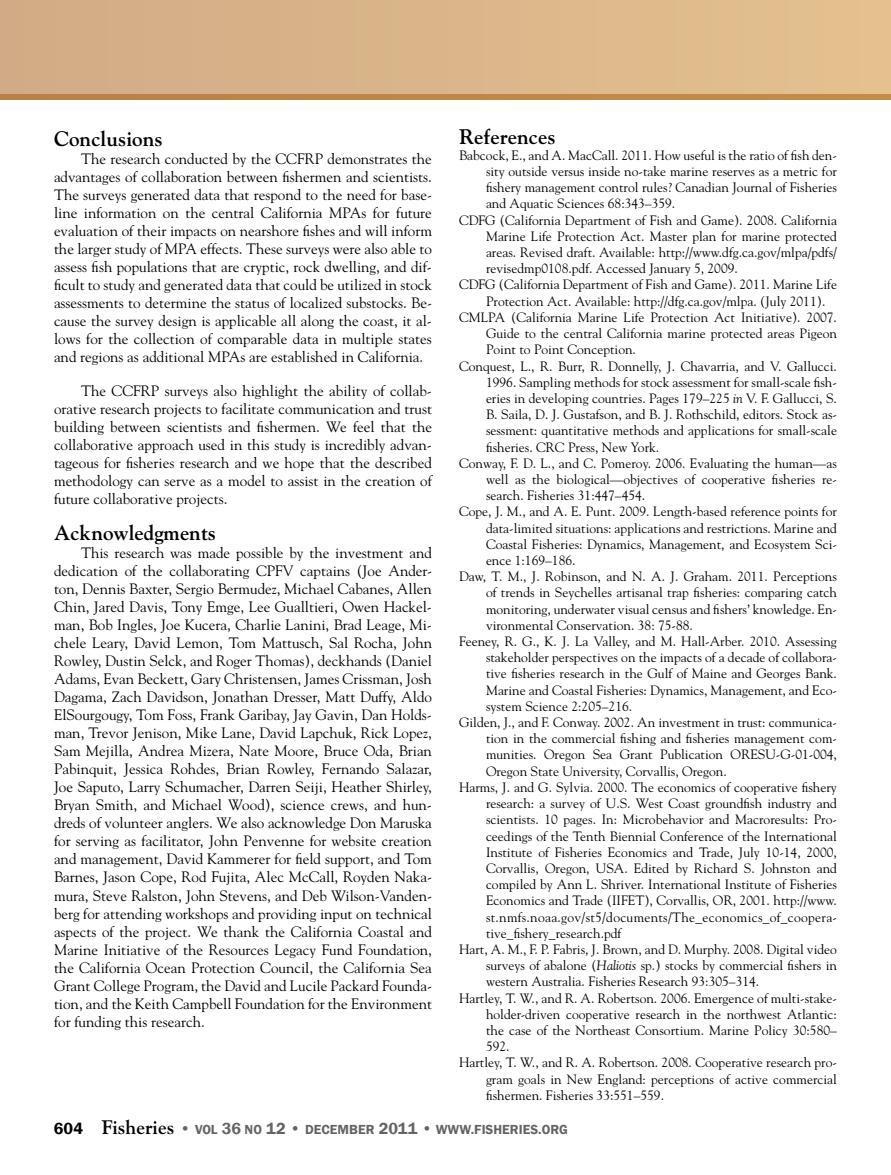
<style>
.page{position:relative;width:891px;height:1175px;background:#fff}
.page>*{position:absolute;margin:0;border:0;box-sizing:border-box;transform-origin:0 0}
.t1{font:700 21px "Goudy";color:#000}
.t2{font:15px/18px "Goudy";color:#000;text-align:justify}
.t3{font:13.5px "Goudy";color:#000}
.t4{font:13.5px "Goudy";letter-spacing:.02em;color:#000}
.t5{font:600 13.5px "Franklin Gothic";color:#636466}
.s1{font-style:italic}
.s2{font-size:16.5px;color:#000}
.s3{font-family:"Goudy";font-weight:700;font-size:19.5px;color:#000}
.s4{font-size:16.5px}
</style>
<div class="page">
<div style="left:0;top:0;width:891px;height:99px;background:#dab58a"></div>
<div style="left:0;top:94px;width:891px;height:5px;background:#be864a"></div>
<h1 class="t1" style="left:54px;top:126px;width:110px">Conclusions</h1>
<p class="t2" style="left:54px;top:149px;width:380px;text-indent:27px">The research conducted by the CCFRP demonstrates the advantages of collaboration between fishermen and scientists.<br>The surveys generated data that respond to the need for base&shy;line information on the central California MPAs for future evaluation of their impacts on nearshore fishes and will inform the larger study of MPA effects. These surveys were also able to assess fish populations that are cryptic, rock dwelling, and dif&shy;ficult to study and generated data that could be utilized in stock assessments to determine the status of localized substocks. Be&shy;cause the survey design is applicable all along the coast, it al&shy;lows for the collection of comparable data in multiple states and regions as additional MPAs are established in California.</p>
<p class="t2" style="left:54px;top:382px;width:380px;text-indent:27px">The CCFRP surveys also highlight the ability of collab&shy;orative research projects to facilitate communication and trust building between scientists and fishermen. We feel that the collaborative approach used in this study is incredibly advan&shy;tageous for fisheries research and we hope that the described methodology can serve as a model to assist in the creation of future collaborative projects.</p>
<h1 class="t1" style="left:54px;top:520px;width:164px">Acknowledgments</h1>
<p class="t2" style="left:54px;top:544px;width:380px;text-indent:27px">This research was made possible by the investment and dedication of the collaborating CPFV captains (Joe Ander&shy;ton, Dennis Baxter, Sergio Bermudez, Michael Cabanes, Allen Chin, Jared Davis, Tony Emge, Lee Gualltieri, Owen Hackel&shy;man, Bob Ingles, Joe Kucera, Charlie Lanini, Brad Leage, Mi&shy;chele Leary, David Lemon, Tom Mattusch, Sal Rocha, John Rowley, Dustin Selck, and Roger Thomas), deckhands (Daniel Adams, Evan Beckett, Gary Christensen, James Crissman, Josh Dagama, Zach Davidson, Jonathan Dresser, Matt Duffy, Aldo ElSourgougy, Tom Foss, Frank Garibay, Jay Gavin, Dan Holds&shy;man, Trevor Jenison, Mike Lane, David Lapchuk, Rick Lopez, Sam Mejilla, Andrea Mizera, Nate Moore, Bruce Oda, Brian Pabinquit, Jessica Rohdes, Brian Rowley, Fernando Salazar, Joe Saputo, Larry Schumacher, Darren Seiji, Heather Shirley, Bryan Smith, and Michael Wood), science crews, and hun&shy;dreds of volunteer anglers. We also acknowledge Don Maruska for serving as facilitator, John Penvenne for website creation and management, David Kammerer for field support, and Tom Barnes, Jason Cope, Rod Fujita, Alec McCall, Royden Naka&shy;mura, Steve Ralston, John Stevens, and Deb Wilson-Vanden&shy;berg for attending workshops and providing input on technical aspects of the project. We thank the California Coastal and Marine Initiative of the Resources Legacy Fund Foundation, the California Ocean Protection Council, the California Sea Grant College Program, the David and Lucile Packard Founda&shy;tion, and the Keith Campbell Foundation for the Environment for funding this research.</p>
<h1 class="t1" style="left:459px;top:124px;width:98px">References</h1>
<p class="t3" style="left:459px;top:147px;width:379px">Babcock, E., and A. MacCall. 2011. How useful is the ratio of fish den-</p>
<p class="t3" style="left:486px;top:163px;width:352px">sity outside versus inside no-take marine reserves as a metric for</p>
<p class="t3" style="left:486px;top:179px;width:353px">fishery management control rules? Canadian Journal of Fisheries</p>
<p class="t3" style="left:486px;top:195px;width:191px">and Aquatic Sciences 68:343–359.</p>
<p class="t3" style="left:459px;top:212px;width:380px">CDFG (California Department of Fish and Game). 2008. California</p>
<p class="t3" style="left:486px;top:228px;width:352px">Marine Life Protection Act. Master plan for marine protected</p>
<p class="t3" style="left:486px;top:244px;width:352px">areas. Revised draft. Available: http://www.dfg.ca.gov/mlpa/pdfs/</p>
<p class="t3" style="left:486px;top:260px;width:253px">revisedmp0108.pdf. Accessed January 5, 2009.</p>
<p class="t3" style="left:459px;top:276px;width:380px">CDFG (California Department of Fish and Game). 2011. Marine Life</p>
<p class="t3" style="left:486px;top:293px;width:341px">Protection Act. Available: http://dfg.ca.gov/mlpa. (July 2011).</p>
<p class="t3" style="left:459px;top:309px;width:379px">CMLPA (California Marine Life Protection Act Initiative). 2007.</p>
<p class="t3" style="left:486px;top:325px;width:353px">Guide to the central California marine protected areas Pigeon</p>
<p class="t3" style="left:486px;top:341px;width:152px">Point to Point Conception.</p>
<p class="t3" style="left:459px;top:357px;width:379px">Conquest, L., R. Burr, R. Donnelly, J. Chavarria, and V. Gallucci.</p>
<p class="t3" style="left:486px;top:374px;width:352px">1996. Sampling methods for stock assessment for small-scale fish-</p>
<p class="t3" style="left:486px;top:390px;width:352px">eries in developing countries. Pages 179–225 <span class="s1">in</span> V. F. Gallucci, S.</p>
<p class="t3" style="left:486px;top:406px;width:352px">B. Saila, D. J. Gustafson, and B. J. Rothschild, editors. Stock as-</p>
<p class="t3" style="left:486px;top:422px;width:353px">sessment: quantitative methods and applications for small-scale</p>
<p class="t3" style="left:486px;top:438px;width:175px">fisheries. CRC Press, New York.</p>
<p class="t3" style="left:459px;top:455px;width:379px">Conway, F. D. L., and C. Pomeroy. 2006. Evaluating the human—as</p>
<p class="t3" style="left:486px;top:471px;width:352px">well as the biological—objectives of cooperative fisheries re-</p>
<p class="t3" style="left:486px;top:487px;width:161px">search. Fisheries 31:447–454.</p>
<p class="t3" style="left:459px;top:503px;width:379px">Cope, J. M., and A. E. Punt. 2009. Length-based reference points for</p>
<p class="t3" style="left:486px;top:519px;width:352px">data-limited situations: applications and restrictions. Marine and</p>
<p class="t3" style="left:486px;top:536px;width:352px">Coastal Fisheries: Dynamics, Management, and Ecosystem Sci-</p>
<p class="t3" style="left:486px;top:552px;width:91px">ence 1:169–186.</p>
<p class="t3" style="left:459px;top:568px;width:379px">Daw, T. M., J. Robinson, and N. A. J. Graham. 2011. Perceptions</p>
<p class="t3" style="left:486px;top:584px;width:353px">of trends in Seychelles artisanal trap fisheries: comparing catch</p>
<p class="t3" style="left:486px;top:600px;width:353px">monitoring, underwater visual census and fishers’ knowledge. En-</p>
<p class="t3" style="left:486px;top:617px;width:208px">vironmental Conservation. 38: 75-88.</p>
<p class="t3" style="left:459px;top:633px;width:379px">Feeney, R. G., K. J. La Valley, and M. Hall-Arber. 2010. Assessing</p>
<p class="t3" style="left:486px;top:649px;width:353px">stakeholder perspectives on the impacts of a decade of collabora-</p>
<p class="t3" style="left:486px;top:665px;width:353px">tive fisheries research in the Gulf of Maine and Georges Bank.</p>
<p class="t3" style="left:486px;top:681px;width:352px">Marine and Coastal Fisheries: Dynamics, Management, and Eco-</p>
<p class="t3" style="left:486px;top:698px;width:148px">system Science 2:205–216.</p>
<p class="t3" style="left:459px;top:714px;width:379px">Gilden, J., and F. Conway. 2002. An investment in trust: communica-</p>
<p class="t3" style="left:486px;top:730px;width:353px">tion in the commercial fishing and fisheries management com-</p>
<p class="t3" style="left:486px;top:746px;width:353px">munities. Oregon Sea Grant Publication ORESU-G-01-004,</p>
<p class="t3" style="left:486px;top:762px;width:242px">Oregon State University, Corvallis, Oregon.</p>
<p class="t3" style="left:459px;top:779px;width:379px">Harms, J. and G. Sylvia. 2000. The economics of cooperative fishery</p>
<p class="t3" style="left:486px;top:795px;width:352px">research: a survey of U.S. West Coast groundfish industry and</p>
<p class="t3" style="left:486px;top:811px;width:353px">scientists. 10 pages. In: Microbehavior and Macroresults: Pro-</p>
<p class="t3" style="left:486px;top:827px;width:352px">ceedings of the Tenth Biennial Conference of the International</p>
<p class="t3" style="left:486px;top:843px;width:352px">Institute of Fisheries Economics and Trade, July 10-14, 2000,</p>
<p class="t3" style="left:486px;top:860px;width:352px">Corvallis, Oregon, USA. Edited by Richard S. Johnston and</p>
<p class="t3" style="left:486px;top:876px;width:353px">compiled by Ann L. Shriver. International Institute of Fisheries</p>
<p class="t3" style="left:486px;top:892px;width:353px">Economics and Trade (IIFET), Corvallis, OR, 2001. http://www.</p>
<p class="t4" style="left:486px;top:908px;width:353px">st.nmfs.noaa.gov/st5/documents/The_economics_of_coopera-</p>
<p class="t3" style="left:486px;top:924px;width:137px">tive_fishery_research.pdf</p>
<p class="t3" style="left:459px;top:941px;width:379px">Hart, A. M., F. P. Fabris, J. Brown, and D. Murphy. 2008. Digital video</p>
<p class="t3" style="left:486px;top:957px;width:353px">surveys of abalone (<span class="s1">Haliotis</span> sp.) stocks by commercial fishers in</p>
<p class="t3" style="left:486px;top:973px;width:275px">western Australia. Fisheries Research 93:305–314.</p>
<p class="t3" style="left:459px;top:989px;width:379px">Hartley, T. W., and R. A. Robertson. 2006. Emergence of multi-stake-</p>
<p class="t3" style="left:486px;top:1005px;width:352px">holder-driven cooperative research in the northwest Atlantic:</p>
<p class="t3" style="left:486px;top:1022px;width:352px">the case of the Northeast Consortium. Marine Policy 30:580–</p>
<p class="t3" style="left:486px;top:1038px;width:25px">592.</p>
<p class="t3" style="left:459px;top:1054px;width:380px">Hartley, T. W., and R. A. Robertson. 2008. Cooperative research pro-</p>
<p class="t3" style="left:486px;top:1070px;width:352px">gram goals in New England: perceptions of active commercial</p>
<p class="t3" style="left:486px;top:1086px;width:180px">fishermen. Fisheries 33:551–559.</p>
<p class="t5" style="left:54px;top:1121px;width:395px"><span class="s2">604</span> <span class="s3">Fisheries</span> <span class="s4">•</span> VOL <span class="s4">36</span> NO <span class="s4">12 •</span> DECEMBER <span class="s4">2011 •</span> WWW</p>
<p class="t5" style="left:471px;top:1121px;width:12px">.FISHERIES</p>
<p class="t5" style="left:538px;top:1121px;width:13px">.ORG</p>
</div>
